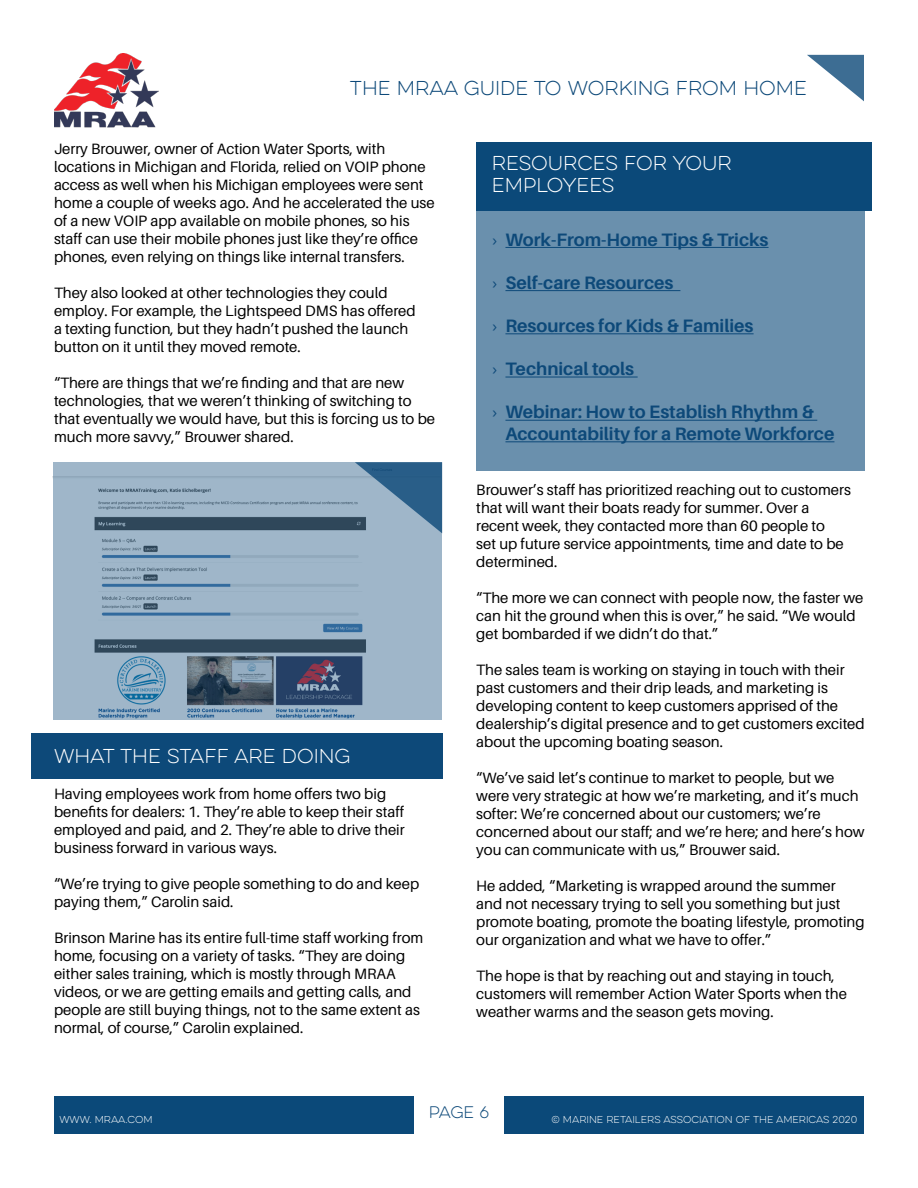
<style>
.page{position:relative;width:918px;height:1188px;background:#fff}
.page>*{position:absolute;margin:0;border:0;box-sizing:border-box;transform-origin:0 0}
.t1{font:700 18px/21.6px "Aileron";color:#0d4979}
.t2{font:100 18px/21.6px "Eveleth Clean";color:#fff}
.t3{font:100 18px "Eveleth Clean";color:#0d4979}
.t4{font:15px/18px "Aileron";color:#000}
.t5{font:100 15px "Eveleth Clean";color:#0d4979}
.t6{font:100 9px "Eveleth Clean";color:#fff}
.s1{font-weight:400}
</style>
<div class="page">
<div style="left:54px;top:1096px;width:810px;height:38px;background:#0b4979"></div>
<div style="left:414px;top:1088px;width:90px;height:54px;background:#fff"></div>
<svg style="left:807px;top:55px;width:57px;height:46px"></svg>
<img style="left:54px;top:53px;width:105px;height:75px">
<div style="left:31px;top:733px;width:412px;height:45px;background:#0d4979"></div>
<div style="left:476px;top:143px;width:389px;height:328px;background:#6a90ad"></div>
<div style="left:476px;top:143px;width:396px;height:68px;background:#0b4979"></div>
<svg style="left:53px;top:462px;width:389px;height:257px;background:#869fb4"></svg>
<hr style="left:505px;top:247px;width:264px;height:1px;background:#0d4979">
<hr style="left:505px;top:290px;width:175px;height:1px;background:#0d4979">
<hr style="left:505px;top:333px;width:249px;height:1px;background:#0d4979">
<hr style="left:505px;top:377px;width:133px;height:1px;background:#0d4979">
<hr style="left:505px;top:420px;width:312px;height:1px;background:#0d4979">
<hr style="left:505px;top:441px;width:329px;height:1px;background:#0d4979">
<p class="t3" style="left:350px;top:75px;width:458px">THE MRAA GUIDE TO WORKING FROM HOME</p>
<p class="t4" style="left:54px;top:140px;width:382px">Jerry Brouwer, owner of Action Water Sports, with locations in Michigan and Florida, relied on VOIP phone access as well when his Michigan employees were sent home a couple of weeks ago. And he accelerated the use of a new VOIP app available on mobile phones, so his staff can use their mobile phones just like they’re office phones, even relying on things like internal transfers.</p>
<p class="t4" style="left:54px;top:284px;width:363px">They also looked at other technologies they could employ. For example, the Lightspeed DMS has offered a texting function, but they hadn’t pushed the launch button on it until they moved remote.</p>
<p class="t4" style="left:54px;top:374px;width:383px">“There are things that we’re finding and that are new technologies, that we weren’t thinking of switching to that eventually we would have, but this is forcing us to be much more savvy,” Brouwer shared.</p>
<p class="t2" style="left:54px;top:745px;width:298px">WHAT THE STAFF ARE DOING</p>
<p class="t4" style="left:54px;top:784px;width:352px">Having employees work from home offers two big benefits for dealers: 1. They’re able to keep their staff employed and paid, and 2. They’re able to drive their business forward in various ways.</p>
<p class="t4" style="left:54px;top:874px;width:367px">“We’re trying to give people something to do and keep paying them,” Carolin said.</p>
<p class="t4" style="left:54px;top:928px;width:371px">Brinson Marine has its entire full-time staff working from home, focusing on a variety of tasks. “They are doing either sales training, which is mostly through MRAA videos, or we are getting emails and getting calls, and people are still buying things, not to the same extent as normal, of course,” Carolin explained.</p>
<p class="t2" style="left:492px;top:152px;width:241px">RESOURCES FOR YOUR<br>EMPLOYEES</p>
<p class="t1" style="left:492px;top:229px;width:278px"><span class="s1">›</span> Work-From-Home Tips &amp; Tricks</p>
<p class="t1" style="left:492px;top:272px;width:183px"><span class="s1">›</span> Self-care Resources</p>
<p class="t1" style="left:492px;top:315px;width:263px"><span class="s1">›</span> Resources for Kids &amp; Families</p>
<p class="t1" style="left:492px;top:358px;width:144px"><span class="s1">›</span> Technical tools</p>
<p class="t1" style="left:505px;top:401px;width:330px;text-indent:-14px"><span class="s1">›</span> Webinar: How to Establish Rhythm &amp;<br>Accountability for a Remote Workforce</p>
<p class="t4" style="left:476px;top:481px;width:376px">Brouwer’s staff has prioritized reaching out to customers that will want their boats ready for summer. Over a recent week, they contacted more than 60 people to<br>set up future service appointments, time and date to be determined.</p>
<p class="t4" style="left:476px;top:589px;width:389px">“The more we can connect with people now, the faster we can hit the ground when this is over,” he said. “We would get bombarded if we didn’t do that.”</p>
<p class="t4" style="left:476px;top:661px;width:390px">The sales team is working on staying in touch with their past customers and their drip leads, and marketing is developing content to keep customers apprised of the dealership’s digital presence and to get customers excited about the upcoming boating season.</p>
<p class="t4" style="left:476px;top:769px;width:390px">“We’ve said let’s continue to market to people, but we were very strategic at how we’re marketing, and it’s much softer: We’re concerned about our customers; we’re concerned about our staff; and we’re here; and here’s how you can communicate with us,” Brouwer said.</p>
<p class="t4" style="left:476px;top:877px;width:390px">He added, “Marketing is wrapped around the summer and not necessary trying to sell you something but just promote boating, promote the boating lifestyle, promoting our organization and what we have to offer.”</p>
<p class="t4" style="left:476px;top:967px;width:372px">The hope is that by reaching out and staying in touch, customers will remember Action Water Sports when the weather warms and the season gets moving.</p>
<p class="t5" style="left:429px;top:1102px;width:62px">PAGE 6</p>
<p class="t6" style="left:59px;top:1114px;width:95px">WWW. MRAA.COM</p>
<p class="t6" style="left:551px;top:1114px;width:307px">© MARINE RETAILERS ASSOCIATION OF THE AMERICAS 2020</p>
</div>
